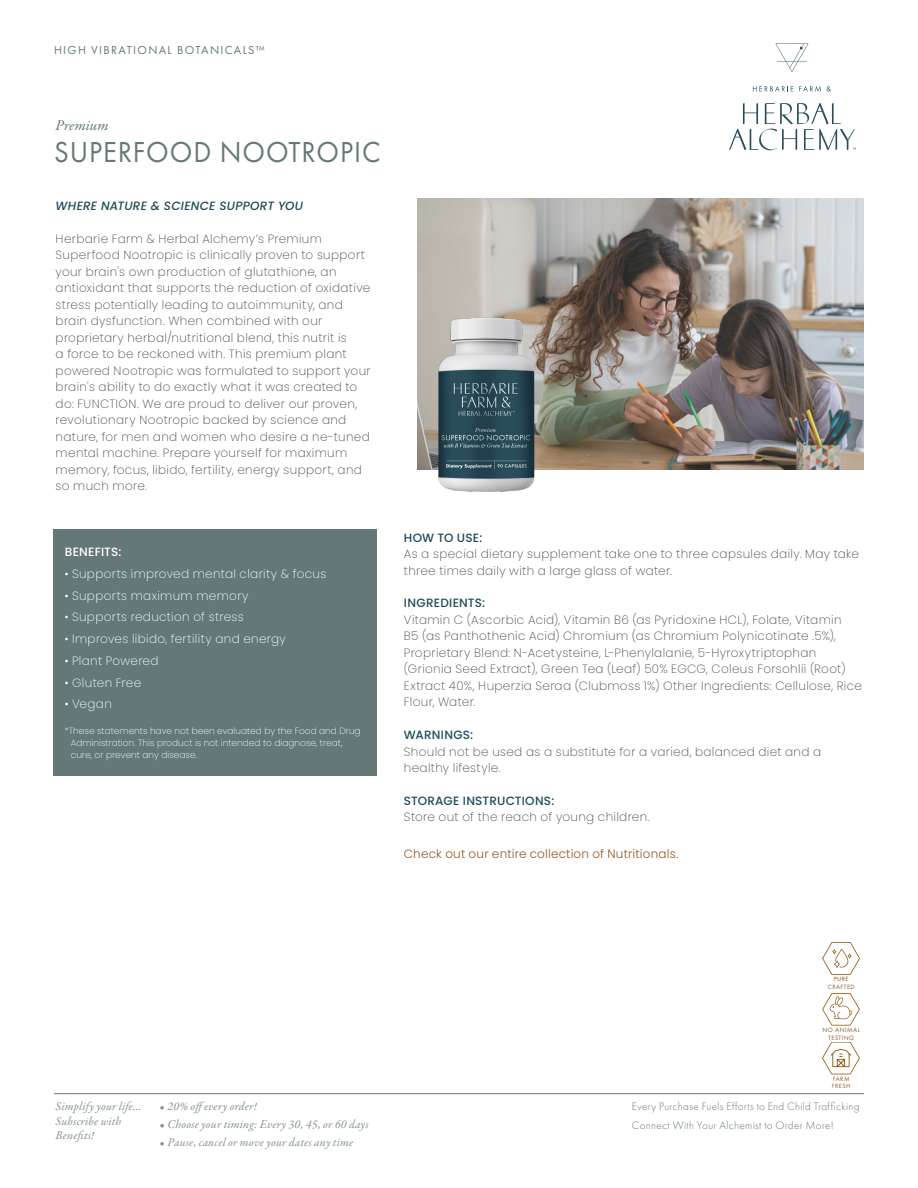
<style>
.page{position:relative;width:918px;height:1188px;background:#fff}
.page>*{position:absolute;margin:0;border:0;box-sizing:border-box;transform-origin:0 0}
.t1{font:30px "Futura PT";letter-spacing:.03em;color:#647877;scale:.95 1}
.t2{font:italic 15px "Garamond Premr Pro";letter-spacing:.005em;color:#647877}
.t3{font:200 12px/16.5px "Poppins";letter-spacing:.03em;color:#4b4c4d}
.t4{font:200 12px "Poppins";letter-spacing:.03em;color:#fff}
.t5{font:italic 12px/14.2px "Garamond Premr Pro";letter-spacing:.015em;color:#839392}
.t6{font:300 12px "Poppins";letter-spacing:.015em;color:#935928}
.t7{font:italic 500 12px "Poppins";letter-spacing:.015em;color:#1e4c5a}
.t8{font:12px "Futura PT";letter-spacing:.11em;color:#647877}
.t9{font:500 12px "Poppins";letter-spacing:.02em;color:#fff}
.t10{font:300 11.25px "Futura PT";letter-spacing:.03em;color:#647877}
.t11{font:200 9px/12px "Poppins";color:#fff}
.t12{font:6.45px/7.8px "Futura PT";letter-spacing:.07em;color:#935928;text-align:center}
.s1{font-weight:500;color:#1e4c5a}
</style>
<div class="page">
<svg style="left:775px;top:44px;width:33px;height:28px"></svg>
<svg style="left:753px;top:86px;width:40px;height:5px"></svg>
<svg style="left:799px;top:86px;width:22px;height:6px"></svg>
<svg style="left:827px;top:86px;width:4px;height:5px"></svg>
<svg style="left:729px;top:103px;width:127px;height:47px"></svg>
<hr style="left:54px;top:1093px;width:810px;height:1px;background:#647877">
<div style="left:53px;top:529px;width:324px;height:247px;background:#647877"></div>
<img style="left:823px;top:943px;width:37px;height:32px">
<img style="left:823px;top:993px;width:37px;height:33px">
<img style="left:823px;top:1042px;width:37px;height:33px">
<img style="left:417px;top:198px;width:447px;height:272px">
<img style="left:433px;top:313px;width:110px;height:179px">
<p class="t8" style="left:54px;top:43px;width:212px">HIGH VIBRATIONAL BOTANICALS™</p>
<p class="t2" style="left:56px;top:116px;width:55px">Premium</p>
<p class="t1" style="left:54px;top:134px;width:345px">SUPERFOOD NOOTROPIC</p>
<p class="t7" style="left:56px;top:199px;width:249px">WHERE NATURE &amp; SCIENCE SUPPORT YOU</p>
<p class="t3" style="left:56px;top:231px;width:317px">Herbarie Farm &amp; Herbal Alchemy’s Premium Superfood Nootropic is clinically proven to support your brain's own production of glutathione, an antioxidant that supports the reduction of oxidative stress potentially leading to autoimmunity, and brain dysfunction. When combined with our proprietary herbal/nutritional blend, this nutrit is<br>a force to be reckoned with. This premium plant powered Nootropic was formulated to support your brain's ability to do exactly what it was created to do: FUNCTION. We are proud to deliver our proven, revolutionary Nootropic backed by science and nature, for men and women who desire a ne-tuned mental machine. Prepare yourself for maximum memory, focus, libido, fertility, energy support, and so much more.</p>
<p class="t9" style="left:65px;top:545px;width:58px">BENEFITS:</p>
<p class="t4" style="left:65px;top:567px;width:263px">• Supports improved mental clarity &amp; focus</p>
<p class="t4" style="left:65px;top:588px;width:185px">• Supports maximum memory</p>
<p class="t4" style="left:65px;top:610px;width:181px">• Supports reduction of stress</p>
<p class="t4" style="left:65px;top:632px;width:223px">• Improves libido, fertility and energy</p>
<p class="t4" style="left:65px;top:654px;width:95px">• Plant Powered</p>
<p class="t4" style="left:65px;top:675px;width:78px">• Gluten Free</p>
<p class="t4" style="left:65px;top:697px;width:49px">• Vegan</p>
<p class="t11" style="left:71px;top:725px;width:291px;text-indent:-6px">*These statements have not been evaluated by the Food and Drug<br>Administration. This product is not intended to diagnose, treat, cure, or prevent any disease.</p>
<p class="t3" style="left:404px;top:529px;width:457px"><span class="s1">HOW TO USE:<br></span>As a special dietary supplement take one to three capsules daily. May take three times daily with a large glass of water.</p>
<p class="t3" style="left:404px;top:595px;width:460px"><span class="s1">INGREDIENTS:<br></span>Vitamin C (Ascorbic Acid), Vitamin B6 (as Pyridoxine HCL), Folate, Vitamin<br>B5 (as Panthothenic Acid) Chromium (as Chromium Polynicotinate .5%), Proprietary Blend: N-Acetysteine, L-Phenylalanie, 5-Hyroxytriptophan (Grionia Seed Extract), Green Tea (Leaf) 50% EGCG, Coleus Forsohlii (Root)<br>Extract 40%, Huperzia Seraa (Clubmoss 1%) Other Ingredients: Cellulose, Rice Flour, Water.</p>
<p class="t3" style="left:404px;top:727px;width:419px"><span class="s1">WARNINGS:<br></span>Should not be used as a substitute for a varied, balanced diet and a healthy lifestyle.</p>
<p class="t3" style="left:404px;top:792px;width:247px"><span class="s1">STORAGE INSTRUCTIONS:<br></span>Store out of the reach of young children.</p>
<p class="t6" style="left:404px;top:847px;width:276px">Check out our entire collection of Nutritionals.</p>
<p class="t5" style="left:56px;top:1100px;width:87px">Simplify your life...<br>Subscribe with<br>Benefits!</p>
<p class="t5" style="left:160px;top:1100px;width:99px">• 20% offevery order!</p>
<p class="t5" style="left:160px;top:1118px;width:211px">• Choose your timing: Every 30, 45, or 60 days</p>
<p class="t5" style="left:160px;top:1136px;width:195px">• Pause, cancel or move your dates any time</p>
<p class="t12" style="left:834px;top:975px;width:16px">PURE</p>
<p class="t12" style="left:828px;top:983px;width:28px">CRAFTED</p>
<p class="t12" style="left:822px;top:1026px;width:39px">NO ANIMAL<br>TESTING</p>
<p class="t12" style="left:833px;top:1075px;width:18px">FARM</p>
<p class="t12" style="left:832px;top:1082px;width:20px">FRESH</p>
<p class="t10" style="left:632px;top:1100px;width:229px">Every Purchase Fuels Efforts to End Child Trafficking</p>
<p class="t10" style="left:632px;top:1119px;width:203px">Connect With Your Alchemist to Order More!</p>
</div>
